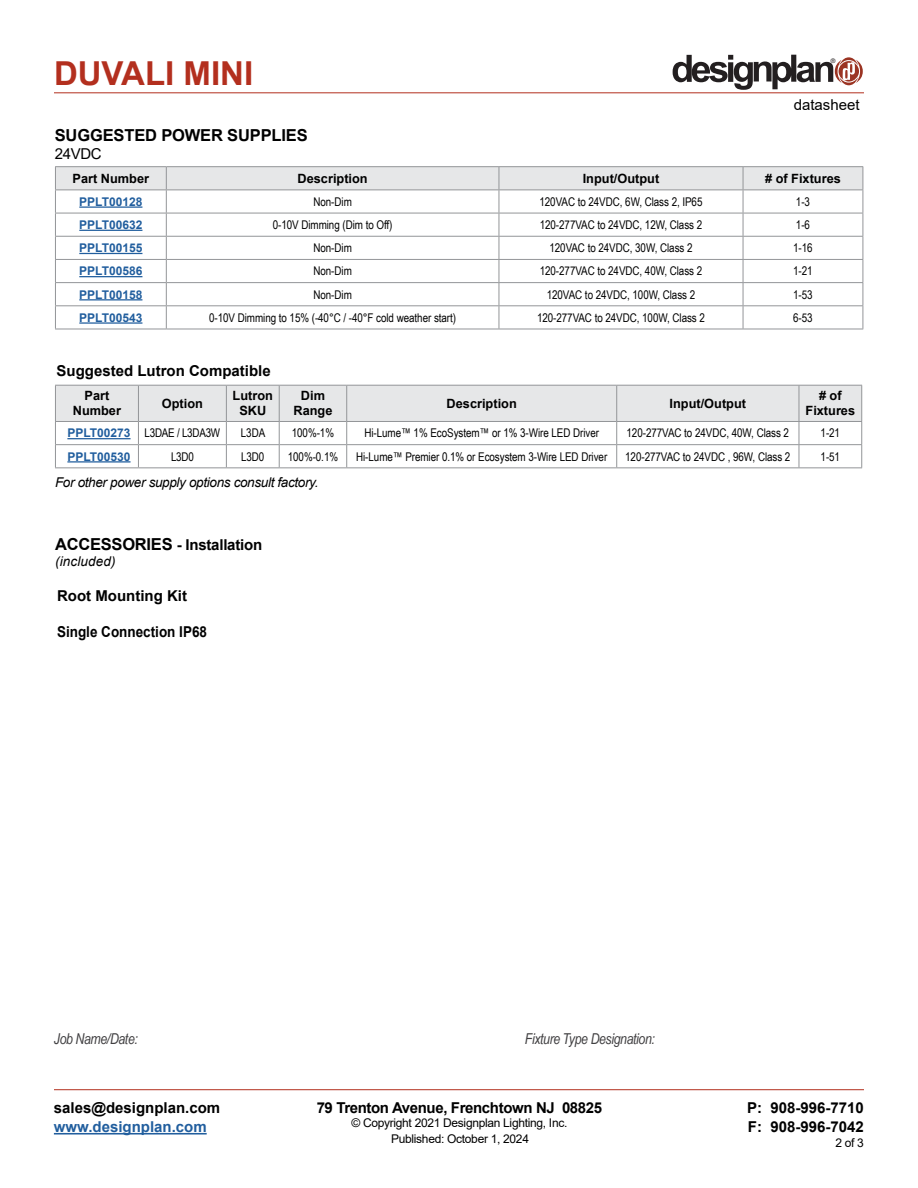
<style>
.page{position:relative;width:918px;height:1188px;background:#fff}
.page>*{position:absolute;margin:0;border:0;box-sizing:border-box;transform-origin:0 0}
.t1{font:700 33px "Arial";color:#b32f1e}
.t2{font:700 16.5px "Arial";letter-spacing:-.01em;color:#000}
.t3{font:700 15px/19.5px "Arial";color:#000}
.t4{font:italic 15px "Arial Narrow";letter-spacing:-.025em;color:#414042}
.t5{font:700 15px "Arial";letter-spacing:-.025em;color:#000}
.t6{font:700 15px "Arial";color:#000;scale:.9 1}
.t7{font:700 15px "Arial";color:#215e9e}
.t8{font:15px "Arial";color:#000}
.t9{font:italic 13.5px "Arial";letter-spacing:-.025em;color:#000}
.t10{font:italic 13.5px "Arial";letter-spacing:.01em;color:#000}
.t11{font:700 12.75px/15px "Arial";color:#000;text-align:center}
.t12{font:12px "Arial Narrow";letter-spacing:-.005em;color:#000}
.t13{font:12px "Arial";letter-spacing:-.025em;color:#000}
.t14{font:700 12px "Arial";color:#215e9e}
.t15{font:6.3px "Helvetica";color:#231f20}
.s1{font-family:"Arial";font-weight:700;color:#215e9e}
.s2{font-size:16.5px}
</style>
<div class="page">
<hr style="left:54px;top:93px;width:810px;height:1px;background:#b32f1e">
<hr style="left:54px;top:1089px;width:810px;height:1px;background:#b32f1e">
<hr style="left:54px;top:1133px;width:153px;height:2px;background:#215e9e">
<svg style="left:673px;top:55px;width:190px;height:35px"></svg>
<hr style="left:55px;top:329px;width:111px;height:1px;background:#939598">
<hr style="left:166px;top:329px;width:333px;height:1px;background:#939598">
<hr style="left:499px;top:329px;width:244px;height:1px;background:#939598">
<hr style="left:55px;top:166px;width:111px;height:1px;background:#939598">
<hr style="left:166px;top:166px;width:333px;height:1px;background:#939598">
<hr style="left:499px;top:166px;width:244px;height:1px;background:#939598">
<hr style="left:743px;top:166px;width:120px;height:1px;background:#939598">
<svg style="left:55px;top:167px;width:809px;height:162px"></svg>
<hr style="left:743px;top:329px;width:120px;height:1px;background:#939598">
<hr style="left:79px;top:206px;width:63px;height:2px;background:#215e9e">
<hr style="left:79px;top:230px;width:63px;height:1px;background:#215e9e">
<hr style="left:79px;top:253px;width:63px;height:1px;background:#215e9e">
<hr style="left:79px;top:276px;width:63px;height:1px;background:#215e9e">
<hr style="left:79px;top:299px;width:63px;height:1px;background:#215e9e">
<hr style="left:79px;top:322px;width:63px;height:2px;background:#215e9e">
<hr style="left:55px;top:467px;width:83px;height:1px;background:#939598">
<hr style="left:138px;top:467px;width:88px;height:1px;background:#939598">
<hr style="left:226px;top:467px;width:53px;height:1px;background:#939598">
<hr style="left:279px;top:467px;width:68px;height:1px;background:#939598">
<hr style="left:347px;top:467px;width:270px;height:1px;background:#939598">
<hr style="left:617px;top:467px;width:182px;height:1px;background:#939598">
<hr style="left:799px;top:467px;width:63px;height:1px;background:#939598">
<svg style="left:55px;top:386px;width:807px;height:81px"></svg>
<hr style="left:55px;top:385px;width:83px;height:1px;background:#939598">
<hr style="left:55px;top:386px;width:1px;height:35px;background:#939598">
<hr style="left:138px;top:385px;width:88px;height:1px;background:#939598">
<hr style="left:226px;top:385px;width:53px;height:1px;background:#939598">
<hr style="left:279px;top:385px;width:68px;height:1px;background:#939598">
<hr style="left:347px;top:385px;width:270px;height:1px;background:#939598">
<hr style="left:617px;top:385px;width:182px;height:1px;background:#939598">
<hr style="left:799px;top:385px;width:63px;height:1px;background:#939598">
<hr style="left:861px;top:386px;width:1px;height:35px;background:#939598">
<hr style="left:799px;top:421px;width:63px;height:1px;background:#939598">
<hr style="left:67px;top:438px;width:64px;height:1px;background:#215e9e">
<hr style="left:67px;top:461px;width:64px;height:2px;background:#215e9e">
<h1 class="t1" style="left:54px;top:50px;width:201px">DUVALI MINI</h1>
<h2 class="t2" style="left:55px;top:123px;width:254px">SUGGESTED POWER SUPPLIES</h2>
<p class="t8" style="left:55px;top:143px;width:48px">24VDC</p>
<p class="t15" style="left:831px;top:57px;width:6px">®</p>
<p class="t8" style="left:794px;top:95px;width:67px">datasheet</p>
<p class="t11" style="left:73px;top:171px;width:78px">Part Number</p>
<p class="t11" style="left:298px;top:171px;width:72px">Description</p>
<p class="t11" style="left:583px;top:171px;width:78px">Input/Output</p>
<p class="t11" style="left:765px;top:171px;width:77px"># of Fixtures</p>
<p class="t14" style="left:79px;top:193px;width:65px">PPLT00128</p>
<p class="t12" style="left:313px;top:193px;width:40px">Non-Dim</p>
<p class="t12" style="left:539px;top:193px;width:165px">120VAC to 24VDC, 6W, Class 2, IP65</p>
<p class="t12" style="left:796px;top:193px;width:16px">1-3</p>
<p class="t14" style="left:79px;top:216px;width:65px">PPLT00632</p>
<p class="t12" style="left:273px;top:216px;width:121px">0-10V Dimming (Dim to Off)</p>
<p class="t12" style="left:540px;top:216px;width:164px">120-277VAC to 24VDC, 12W, Class 2</p>
<p class="t12" style="left:796px;top:216px;width:16px">1-6</p>
<p class="t14" style="left:79px;top:240px;width:65px">PPLT00155</p>
<p class="t12" style="left:313px;top:239px;width:40px">Non-Dim</p>
<p class="t12" style="left:549px;top:239px;width:145px">120VAC to 24VDC, 30W, Class 2</p>
<p class="t12" style="left:793px;top:239px;width:21px">1-16</p>
<p class="t14" style="left:79px;top:263px;width:65px">PPLT00586</p>
<p class="t12" style="left:313px;top:262px;width:40px">Non-Dim</p>
<p class="t12" style="left:540px;top:262px;width:164px">120-277VAC to 24VDC, 40W, Class 2</p>
<p class="t12" style="left:793px;top:262px;width:21px">1-21</p>
<p class="t14" style="left:79px;top:286px;width:65px">PPLT00158</p>
<p class="t12" style="left:313px;top:286px;width:40px">Non-Dim</p>
<p class="t12" style="left:547px;top:286px;width:150px">120VAC to 24VDC, 100W, Class 2</p>
<p class="t12" style="left:793px;top:286px;width:21px">1-53</p>
<p class="t14" style="left:79px;top:309px;width:65px">PPLT00543</p>
<p class="t12" style="left:209px;top:309px;width:248px">0-10V Dimming to 15% (-40°C / -40°F cold weather start)</p>
<p class="t12" style="left:537px;top:309px;width:169px">120-277VAC to 24VDC, 100W, Class 2</p>
<p class="t12" style="left:793px;top:309px;width:21px">6-53</p>
<p class="t3" style="left:57px;top:361px;width:216px">Suggested Lutron Compatible</p>
<p class="t11" style="left:73px;top:389px;width:50px">Part<br>Number</p>
<p class="t11" style="left:162px;top:396px;width:43px">Option</p>
<p class="t11" style="left:233px;top:389px;width:42px">Lutron<br>SKU</p>
<p class="t11" style="left:293px;top:389px;width:40px">Dim<br>Range</p>
<p class="t11" style="left:447px;top:396px;width:72px">Description</p>
<p class="t11" style="left:670px;top:396px;width:78px">Input/Output</p>
<p class="t11" style="left:806px;top:389px;width:51px"># of<br>Fixtures</p>
<p class="t12" style="left:67px;top:424px;width:154px"><span class="s1">PPLT00273</span> L3DAE / L3DA3W</p>
<p class="t12" style="left:241px;top:424px;width:26px">L3DA</p>
<p class="t12" style="left:292px;top:424px;width:44px">100%-1%</p>
<p class="t12" style="left:364px;top:424px;width:236px">Hi-Lume™ 1% EcoSystem™ or 1% 3-Wire LED Driver</p>
<p class="t12" style="left:627px;top:424px;width:164px">120-277VAC to 24VDC, 40W, Class 2</p>
<p class="t12" style="left:821px;top:424px;width:21px">1-21</p>
<p class="t14" style="left:67px;top:448px;width:65px">PPLT00530</p>
<p class="t12" style="left:171px;top:448px;width:24px">L3D0</p>
<p class="t12" style="left:241px;top:448px;width:25px">L3D0</p>
<p class="t12" style="left:288px;top:448px;width:52px">100%-0.1%</p>
<p class="t12" style="left:356px;top:448px;width:253px">Hi-Lume™ Premier 0.1% or Ecosystem 3-Wire LED Driver</p>
<p class="t12" style="left:625px;top:448px;width:167px">120-277VAC to 24VDC , 96W, Class 2</p>
<p class="t12" style="left:821px;top:448px;width:21px">1-51</p>
<p class="t9" style="left:55px;top:473px;width:265px">For other power supply options consult factory.</p>
<p class="t3" style="left:55px;top:535px;width:209px"><span class="s2">ACCESSORIES</span> - Installation</p>
<p class="t10" style="left:55px;top:553px;width:62px">(included)</p>
<p class="t3" style="left:57px;top:586px;width:131px">Root Mounting Kit</p>
<p class="t6" style="left:57px;top:621px;width:168px">Single Connection IP68</p>
<p class="t4" style="left:54px;top:1028px;width:85px">Job Name/Date:</p>
<p class="t4" style="left:525px;top:1029px;width:132px">Fixture Type Designation:</p>
<p class="t3" style="left:54px;top:1098px;width:168px">sales@designplan.com</p>
<p class="t7" style="left:54px;top:1116px;width:154px">www.designplan.com</p>
<p class="t5" style="left:317px;top:1097px;width:287px">79 Trenton Avenue, Frenchtown NJ 08825</p>
<p class="t13" style="left:351px;top:1115px;width:217px">© Copyright 2021 Designplan Lighting, Inc.</p>
<p class="t3" style="left:747px;top:1098px;width:118px">P: 908-996-7710<br>F: 908-996-7042</p>
<p class="t13" style="left:391px;top:1130px;width:139px">Published: October 1, 2024</p>
<p class="t13" style="left:835px;top:1135px;width:30px">2 of 3</p>
</div>
